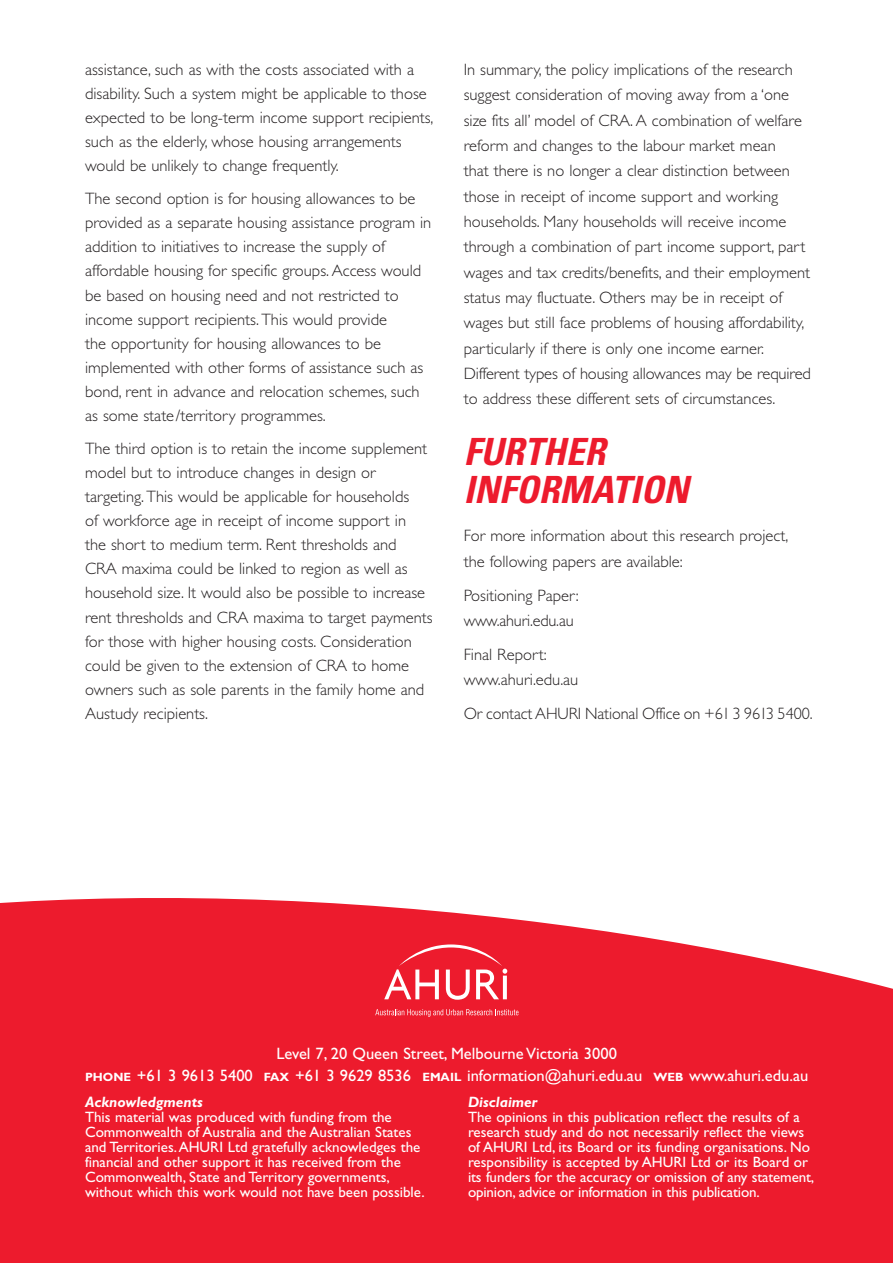
<style>
.page{position:relative;width:893px;height:1263px;background:#fff}
.page>*{position:absolute;margin:0;border:0;box-sizing:border-box;transform-origin:0 0}
.t1{font:italic 700 condensed 37.5px/38.8px "Univers";color:#ed1b2d}
.t2{font:300 16.5px/24.2px "Gill Sans";color:#231f20}
.t3{font:16.5px/21.6px "Gill Sans";color:#fff;text-align:center}
.t4{font:15px/15px "Gill Sans";color:#fff}
.t5{font:italic 700 15px "Gill Sans";color:#fff}
.s1{font-weight:700;font-size:12px}
</style>
<div class="page">
<svg style="left:0;top:898px;width:892px;height:365px;background:#ee2b3b"></svg>
<svg style="left:384px;top:944px;width:123px;height:56px"></svg>
<svg style="left:375px;top:1009px;width:143px;height:8px"></svg>
<p class="t2" style="left:85px;top:59px;width:350px">assistance, such as with the costs associated with a disability. Such a system might be applicable to those expected to be long-term income support recipients, such as the elderly, whose housing arrangements would be unlikely to change frequently.</p>
<p class="t2" style="left:85px;top:188px;width:348px">The second option is for housing allowances to be provided as a separate housing assistance program in addition to initiatives to increase the supply of affordable housing for specific groups. Access would be based on housing need and not restricted to income support recipients. This would provide<br>the opportunity for housing allowances to be implemented with other forms of assistance such as bond, rent in advance and relocation schemes, such as some state/territory programmes.</p>
<p class="t2" style="left:85px;top:438px;width:349px">The third option is to retain the income supplement model but to introduce changes in design or targeting. This would be applicable for households<br>of workforce age in receipt of income support in<br>the short to medium term. Rent thresholds and<br>CRA maxima could be linked to region as well as household size. It would also be possible to increase rent thresholds and CRA maxima to target payments for those with higher housing costs. Consideration could be given to the extension of CRA to home owners such as sole parents in the family home and Austudy recipients.</p>
<p class="t2" style="left:463px;top:59px;width:349px;line-height:25.3px">In summary, the policy implications of the research suggest consideration of moving away from a ‘one size fits all’ model of CRA. A combination of welfare reform and changes to the labour market mean<br>that there is no longer a clear distinction between those in receipt of income support and working households. Many households will receive income through a combination of part income support, part wages and tax credits/benefits, and their employment status may fluctuate. Others may be in receipt of wages but still face problems of housing affordability, particularly if there is only one income earner.<br>Different types of housing allowances may be required to address these different sets of circumstances.</p>
<h1 class="t1" style="left:463px;top:436px;width:226px">FURTHER<br>INFORMATION</h1>
<p class="t2" style="left:463px;top:525px;width:326px;line-height:25.3px">For more information about this research project, the following papers are available:</p>
<p class="t2" style="left:463px;top:584px;width:117px;line-height:25.3px">Positioning Paper: www.ahuri.edu.au</p>
<p class="t2" style="left:463px;top:643px;width:116px;line-height:25.3px">Final Report: www.ahuri.edu.au</p>
<p class="t2" style="left:463px;top:703px;width:350px">Or contact AHURI National Office on +613 9613 5400.</p>
<p class="t3" style="left:85px;top:1044px;width:724px">Level 7, 20 Queen Street, Melbourne Victoria 3000<br><span class="s1">PHONE</span> +61 3 9613 5400 <span class="s1">FAX</span> +61 3 9629 8536 <span class="s1">EMAIL</span> information@ahuri.edu.au <span class="s1">WEB</span> www.ahuri.edu.au</p>
<p class="t5" style="left:85px;top:1097px;width:119px">Acknowledgments</p>
<p class="t4" style="left:85px;top:1111px;width:341px">This material was produced with funding from the Commonwealth of Australia and the Australian States and Territories.AHURI Ltd gratefully acknowledges the financial and other support it has received from the Commonwealth, State and Territory governments, without which this work would not have been possible.</p>
<p class="t5" style="left:468px;top:1097px;width:71px">Disclaimer</p>
<p class="t4" style="left:468px;top:1111px;width:348px">The opinions in this publication reflect the results of a research study and do not necessarily reflect the views of AHURI Ltd, its Board or its funding organisations. No responsibility is accepted by AHURI Ltd or its Board or its funders for the accuracy or omission of any statement, opinion, advice or information in this publication.</p>
</div>
